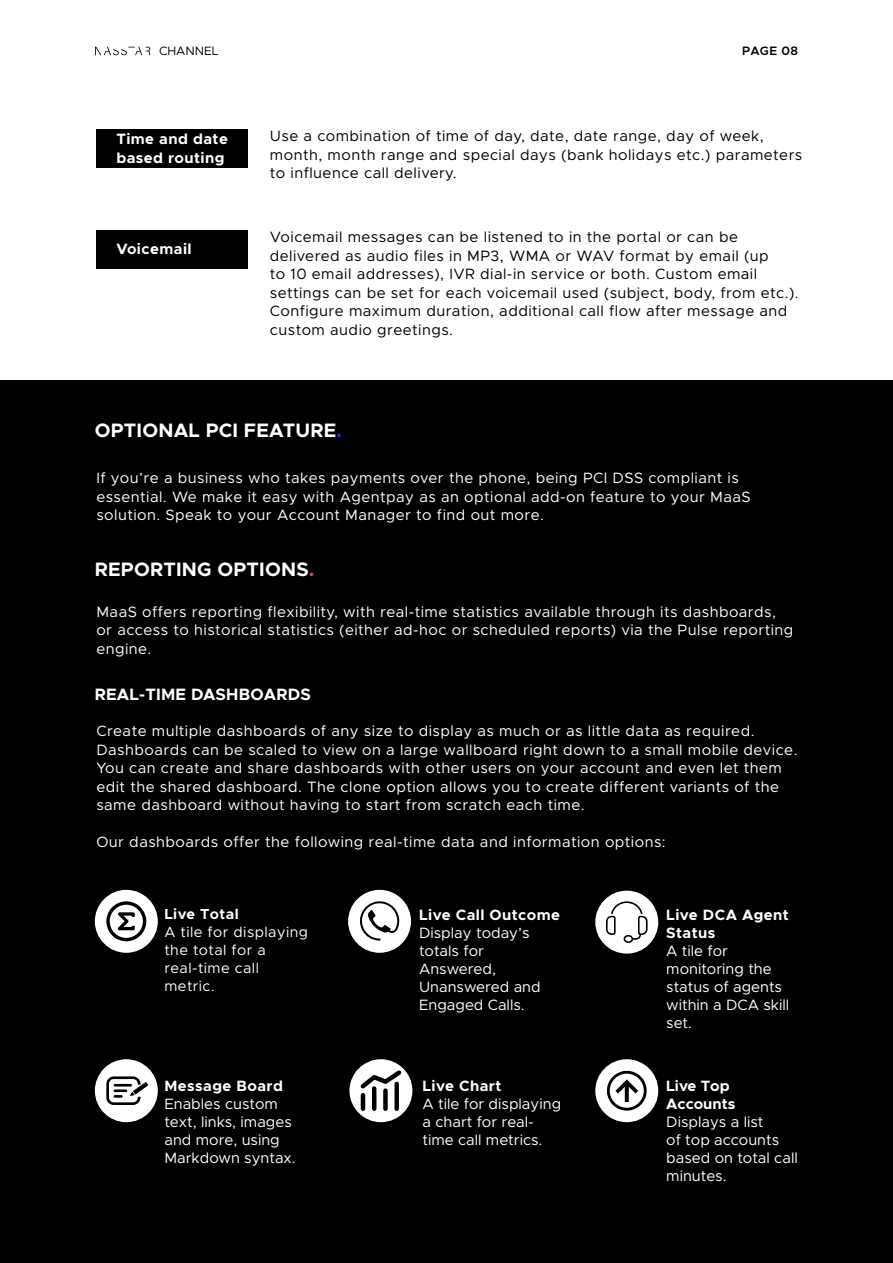
<style>
.page{position:relative;width:893px;height:1263px;background:#fff}
.page>*{position:absolute;margin:0;border:0;box-sizing:border-box;transform-origin:0 0}
.t1{font:700 19.5px "Metropolis";letter-spacing:.01em;color:#fff}
.t2{font:700 16.5px "Metropolis";letter-spacing:.01em;color:#fff}
.t3{font:15px/18.5px "Metropolis";letter-spacing:.03em;color:#fff}
.t4{font:15px/18.5px "Metropolis";letter-spacing:.03em;color:#000}
.t5{font:15px/18px "Metropolis";color:#fff}
.t6{font:700 15px/18.5px "Metropolis";letter-spacing:.03em;color:#fff}
.t7{font:700 15px/18px "Metropolis";color:#fff}
.t8{font:14.55px/18px "Metropolis";letter-spacing:.03em;color:#fff}
.t9{font:700 14.55px "Metropolis";letter-spacing:.03em;color:#fff}
.t10{font:600 12.3px "Metropolis";letter-spacing:.03em;color:#000}
.t11{font:12.15px "Metropolis";color:#000}
.s1{color:#2a26f9}
.s2{color:#e03b92}
</style>
<div class="page">
<div style="left:0;top:381px;width:893px;height:882px;background:#000"></div>
<svg style="left:95px;top:47px;width:55px;height:8px"></svg>
<div style="left:96px;top:129px;width:152px;height:39px;background:#000"></div>
<div style="left:96px;top:230px;width:152px;height:39px;background:#000"></div>
<div style="left:95px;top:890px;width:63px;height:63px;background:#fff;border-radius:50%"></div>
<div style="left:348px;top:890px;width:63px;height:63px;background:#fff;border-radius:50%"></div>
<div style="left:95px;top:1059px;width:63px;height:63px;background:#fff;border-radius:50%"></div>
<div style="left:595px;top:891px;width:63px;height:62px;background:#fff;border-radius:50%"></div>
<div style="left:349px;top:1059px;width:63px;height:63px;background:#fff;border-radius:50%"></div>
<div style="left:595px;top:1059px;width:63px;height:63px;background:#fff;border-radius:50%"></div>
<svg style="left:106px;top:901px;width:40px;height:40px"></svg>
<svg style="left:356px;top:900px;width:44px;height:41px"></svg>
<svg style="left:606px;top:901px;width:42px;height:42px"></svg>
<svg style="left:106px;top:1076px;width:42px;height:29px"></svg>
<svg style="left:360px;top:1070px;width:41px;height:41px"></svg>
<svg style="left:606px;top:1070px;width:41px;height:40px"></svg>
<p class="t11" style="left:159px;top:43px;width:61px">CHANNEL</p>
<p class="t10" style="left:742px;top:43px;width:57px">PAGE 08</p>
<p class="t6" style="left:116px;top:130px;width:113px">Time and date based routing</p>
<p class="t6" style="left:116px;top:240px;width:77px">Voicemail</p>
<p class="t4" style="left:270px;top:127px;width:534px">Use a combination of time of day, date, date range, day of week, month, month range and special days (bank holidays etc.) parameters to influence call delivery.</p>
<p class="t4" style="left:270px;top:228px;width:530px">Voicemail messages can be listened to in the portal or can be delivered as audio files in MP3, WMA or WAV format by email (up<br>to 10 email addresses), IVR dial-in service or both. Custom email settings can be set for each voicemail used (subject, body, from etc.).<br>Configure maximum duration, additional call flow after message and custom audio greetings.</p>
<h1 class="t1" style="left:95px;top:417px;width:249px">OPTIONAL PCI FEATURE<span class="s1">.</span></h1>
<p class="t3" style="left:96px;top:469px;width:656px">If you’re a business who takes payments over the phone, being PCI DSS compliant is essential. We make it easy with Agentpay as an optional add-on feature to your MaaS solution. Speak to your Account Manager to find out more.</p>
<h1 class="t1" style="left:95px;top:557px;width:221px">REPORTING OPTIONS<span class="s2">.</span></h1>
<p class="t3" style="left:96px;top:602px;width:699px">MaaS offers reporting flexibility, with real-time statistics available through its dashboards, or access to historical statistics (either ad-hoc or scheduled reports) via the Pulse reporting engine.</p>
<p class="t2" style="left:95px;top:683px;width:218px">REAL-TIME DASHBOARDS</p>
<p class="t3" style="left:96px;top:722px;width:703px">Create multiple dashboards of any size to display as much or as little data as required.<br>Dashboards can be scaled to view on a large wallboard right down to a small mobile device.<br>You can create and share dashboards with other users on your account and even let them edit the shared dashboard. The clone option allows you to create different variants of the same dashboard without having to start from scratch each time.</p>
<p class="t3" style="left:96px;top:833px;width:571px">Our dashboards offer the following real-time data and information options:</p>
<p class="t9" style="left:164px;top:905px;width:76px">Live Total</p>
<p class="t8" style="left:164px;top:923px;width:145px">A tile for displaying the total for a real-time call metric.</p>
<p class="t6" style="left:164px;top:1077px;width:120px">Message Board</p>
<p class="t5" style="left:164px;top:1095px;width:133px">Enables custom text, links, images and more, using<br>Markdown syntax.</p>
<p class="t6" style="left:419px;top:906px;width:142px">Live Call Outcome</p>
<p class="t5" style="left:419px;top:924px;width:123px">Display today’s totals for<br>Answered,<br>Unanswered and<br>Engaged Calls.</p>
<p class="t6" style="left:422px;top:1077px;width:80px">Live Chart</p>
<p class="t5" style="left:422px;top:1095px;width:140px">A tile for displaying a chart for real&shy;time call metrics.</p>
<p class="t6" style="left:666px;top:906px;width:124px;line-height:18px">Live DCA Agent<br>Status</p>
<p class="t5" style="left:666px;top:941px;width:124px">A tile for monitoring the status of agents within a DCA skill set.</p>
<p class="t7" style="left:666px;top:1077px;width:70px">Live Top<br>Accounts</p>
<p class="t5" style="left:666px;top:1113px;width:133px">Displays a list<br>of top accounts based on total call minutes.</p>
</div>
